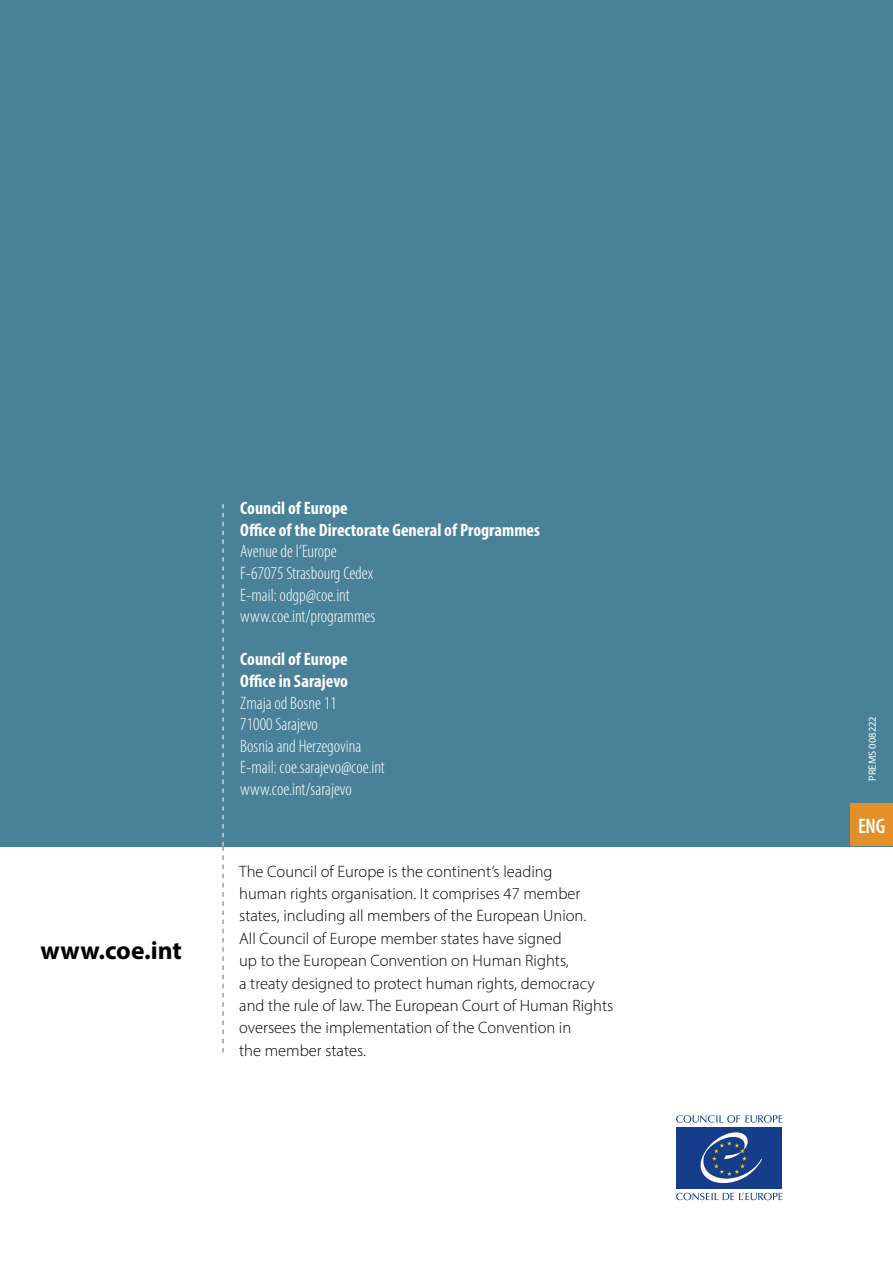
<style>
.page{position:relative;width:893px;height:1263px;background:#fff}
.page>*{position:absolute;margin:0;border:0;box-sizing:border-box;transform-origin:0 0}
.t1{font:700 25.5px "Myriad Pro";color:#000}
.t2{font:600 condensed 21px "Myriad Pro";color:#fff}
.t3{font:300 condensed 18px/21.6px "Myriad Pro";color:#fff}
.t4{font:700 condensed 18px/21.6px "Myriad Pro";color:#fff}
.t5{font:300 16.5px/22.4px "Myriad Pro";color:#000}
.t6{font:10.5px "Myriad Pro";color:#fff}
</style>
<div class="page">
<div style="left:0;top:0;width:893px;height:846px;background:#488198"></div>
<svg style="left:676px;top:1115px;width:106px;height:8px"></svg>
<svg style="left:676px;top:1192px;width:106px;height:8px"></svg>
<div style="left:677px;top:1127px;width:105px;height:61px;background:#153d8a"></div>
<svg style="left:700px;top:1132px;width:62px;height:51px"></svg>
<svg style="left:223px;top:504px;width:1px;height:548px"></svg>
<div style="left:850px;top:804px;width:43px;height:42px;background:#e4902a"></div>
<h1 class="t1" style="left:41px;top:934px;width:143px">www.coe.int</h1>
<p class="t4" style="left:240px;top:497px;width:301px">Council of Europe<br>Office of the Directorate General of Programmes</p>
<p class="t3" style="left:240px;top:541px;width:136px">Avenue de l’Europe<br>F-67075 Strasbourg Cedex<br>E-mail: odgp@coe.int www.coe.int/programmes</p>
<p class="t4" style="left:240px;top:648px;width:109px">Council of Europe<br>Office in Sarajevo</p>
<p class="t3" style="left:240px;top:692px;width:146px">Zmaja od Bosne 11<br>71000 Sarajevo<br>Bosnia and Herzegovina<br>E-mail: coe.sarajevo@coe.int www.coe.int/sarajevo</p>
<p class="t5" style="left:239px;top:860px;width:376px">The Council of Europe is the continent’s leading<br>human rights organisation. It comprises 47 member states, including all members of the European Union.<br>All Council of Europe member states have signed<br>up to the European Convention on Human Rights,<br>a treaty designed to protect human rights, democracy and the rule of law. The European Court of Human Rights oversees the implementation of the Convention in<br>the member states.</p>
<p class="t6" style="left:866px;top:781px;width:66px;rotate:-90deg">PREMS 008222</p>
<p class="t2" style="left:858px;top:813px;width:29px">ENG</p>
</div>
